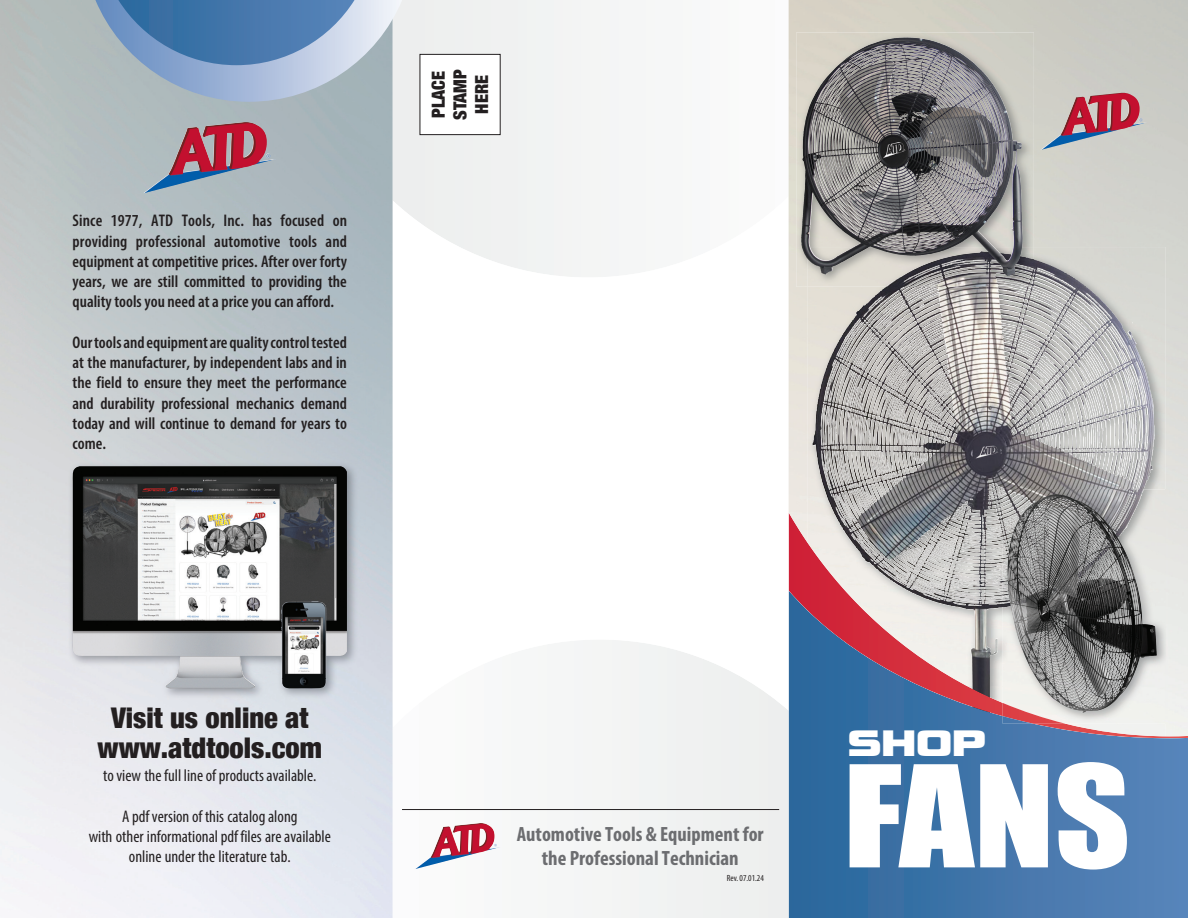
<style>
.page{position:relative;width:1188px;height:918px;background:#fff}
.page>*{position:absolute;margin:0;border:0;box-sizing:border-box;transform-origin:0 0}
.t1{font:130.5px "Impact";color:#fff;scale:1.13 1}
.t2{font:39px "Vipnagorgialla";color:#fff}
.t3{font:900 condensed 28.5px/30px "Helvetica Neue";color:#231f20;text-align:center}
.t4{font:700 condensed 20.7px/23.7px "Myriad Pro";color:#6c6d70;text-align:center}
.t5{font:900 condensed 18px/21.6px "Helvetica Neue";color:#231f20;text-align:center}
.t6{font:600 condensed 16.8px/20.2px "Myriad Pro";color:#231f20;text-align:justify}
.t7{font:condensed 16.8px/20.2px "Myriad Pro";color:#231f20;text-align:center}
.t8{font:condensed 9px "Myriad Pro";color:#231f20}
</style>
<div class="page">
<svg style="left:393px;top:0;width:396px;height:278px"></svg>
<svg style="left:402px;top:640px;width:387px;height:278px"></svg>
<img style="left:0;top:0;width:393px;height:918px">
<svg style="left:95px;top:0;width:307px;height:102px;background:#88a5c3"></svg>
<img style="left:68px;top:461px;width:290px;height:239px">
<img style="left:73px;top:466px;width:274px;height:222px">
<img style="left:202px;top:122px;width:44px;height:45px">
<img style="left:789px;top:0;width:399px;height:512px">
<div style="left:420px;top:54px;width:80px;height:81px;background:#fff"></div>
<div style="left:420px;top:54px;width:81px;height:81px;border:1px solid #231f20"></div>
<hr style="left:402px;top:809px;width:377px;height:1px;background:#231f20">
<img style="left:451px;top:823px;width:29px;height:29px">
<img style="left:808px;top:287px;width:4px;height:49px">
<img style="left:808px;top:336px;width:4px;height:176px">
<img style="left:980px;top:489px;width:23px;height:23px">
<img style="left:980px;top:451px;width:161px;height:28px">
<img style="left:980px;top:418px;width:66px;height:26px">
<img style="left:980px;top:407px;width:133px;height:11px">
<img style="left:980px;top:366px;width:161px;height:41px">
<img style="left:980px;top:382px;width:147px;height:13px">
<img style="left:980px;top:356px;width:159px;height:26px">
<img style="left:980px;top:361px;width:141px;height:10px">
<img style="left:980px;top:324px;width:143px;height:37px">
<img style="left:980px;top:329px;width:110px;height:18px">
<img style="left:980px;top:300px;width:127px;height:29px">
<img style="left:980px;top:286px;width:90px;height:20px">
<img style="left:812px;top:287px;width:168px;height:225px">
<img style="left:796px;top:32px;width:238px;height:255px">
<img style="left:905px;top:273px;width:129px;height:14px">
<img style="left:907px;top:273px;width:125px;height:14px">
<img style="left:813px;top:37px;width:93px;height:62px">
<svg style="left:789px;top:512px;width:399px;height:78px;background:#beaaac"></svg>
<svg style="left:789px;top:590px;width:399px;height:328px;background:#5b7ba7"></svg>
<img style="left:1085px;top:93px;width:37px;height:36px">
<img style="left:1003px;top:489px;width:165px;height:235px">
<img style="left:1003px;top:562px;width:73px;height:3px">
<img style="left:1003px;top:503px;width:4px;height:16px">
<img style="left:1003px;top:591px;width:4px;height:16px">
<img style="left:1051px;top:495px;width:82px;height:63px">
<img style="left:1051px;top:591px;width:24px;height:4px">
<img style="left:1003px;top:529px;width:122px;height:33px">
<img style="left:1003px;top:565px;width:77px;height:26px">
<img style="left:1003px;top:703px;width:63px;height:21px">
<img style="left:1003px;top:716px;width:30px;height:8px">
<img style="left:1007px;top:495px;width:44px;height:149px">
<p class="t6" style="left:73px;top:212px;width:276px">Since 1977, ATD Tools, Inc. has focused on providing professional automotive tools and equipment at competitive prices. After over forty years, we are still committed to providing the quality tools you need at a price you can afford.</p>
<p class="t6" style="left:73px;top:334px;width:276px">Our tools and equipment are quality control tested at the manufacturer, by independent labs and in the field to ensure they meet the performance and durability professional mechanics demand today and will continue to demand for years to come.</p>
<p class="t5" style="left:427px;top:120px;width:52px;rotate:-90deg">PLACE<br>STAMP<br>HERE</p>
<h3 class="t3" style="left:98px;top:703px;width:226px">Visit us online at www.atdtools.com</h3>
<p class="t7" style="left:103px;top:767px;width:215px">to view the full line of products available.</p>
<p class="t7" style="left:89px;top:808px;width:244px">A pdf version of this catalog along<br>with other informational pdf files are available online under the literature tab.</p>
<p class="t4" style="left:517px;top:822px;width:248px">Automotive Tools &amp; Equipment for the Professional Technician</p>
<p class="t8" style="left:727px;top:874px;width:39px">Rev. 07.01.24</p>
<h2 class="t2" style="left:848px;top:721px;width:139px">SHOP</h2>
<h1 class="t1" style="left:844px;top:736px;width:255px">FANS</h1>
</div>
